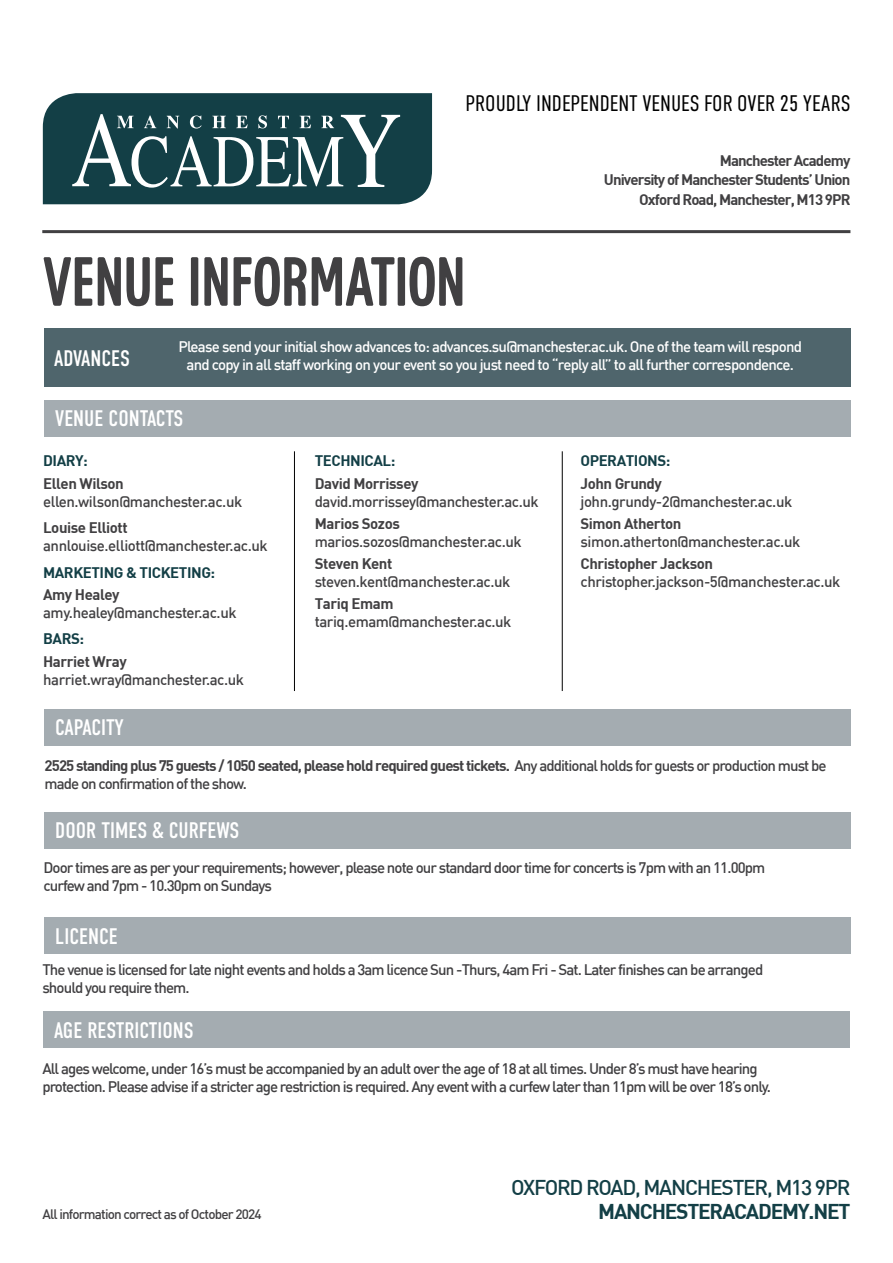
<style>
.page{position:relative;width:893px;height:1263px;background:#fff}
.page>*{position:absolute;margin:0;border:0;box-sizing:border-box;transform-origin:0 0}
.t1{font:67.5px "Colaba";letter-spacing:-.01em;color:#414042}
.t2{font:22.5px "DIN Condensed";color:#fff}
.t3{font:300 22.5px "DIN Condensed";color:#000}
.t4{font:500 21px "DIN";letter-spacing:-.06em;color:#133f46}
.t5{font:700 21px "DIN";letter-spacing:-.06em;color:#133f46}
.t6{font:500 15px/18px "DIN";letter-spacing:-.06em;color:#414042}
.t7{font:500 15px "DIN";letter-spacing:-.03em;color:#414042}
.t8{font:500 15px/18px "DIN";letter-spacing:-.05em;color:#fff;text-align:center}
.t9{font:700 15px "DIN";letter-spacing:-.03em;color:#414042}
.t10{font:700 15px/19.4px "DIN";letter-spacing:-.06em;color:#414042;text-align:right}
.t11{font:700 15px "DIN";letter-spacing:-.03em;color:#133f46}
.t12{font:500 13.5px "DIN";letter-spacing:-.06em;color:#414042}
.s1{font-weight:700}
</style>
<div class="page">
<svg style="left:43px;top:93px;width:389px;height:111px;background:#365b61"></svg>
<hr style="left:42px;top:230px;width:808px;height:3px;background:#414042">
<div style="left:44px;top:400px;width:806px;height:37px;background:#a4acb1"></div>
<div style="left:44px;top:709px;width:806px;height:37px;background:#a4acb1"></div>
<div style="left:44px;top:812px;width:806px;height:37px;background:#a4acb1"></div>
<div style="left:44px;top:917px;width:806px;height:36px;background:#a4acb1"></div>
<div style="left:44px;top:328px;width:806px;height:59px;background:#4f656c"></div>
<div style="left:43px;top:1011px;width:806px;height:37px;background:#a4acb1"></div>
<hr style="left:294px;top:451px;width:1px;height:240px;background:#000">
<hr style="left:562px;top:451px;width:1px;height:240px;background:#000">
<h2 class="t3" style="left:466px;top:90px;width:386px">PROUDLY INDEPENDENT VENUES FOR OVER 25 YEARS</h2>
<h1 class="t1" style="left:43px;top:245px;width:425px">VENUE INFORMATION</h1>
<p class="t10" style="left:604px;top:150px;width:248px">Manchester Academy<br>University of Manchester Students’ Union<br>Oxford Road, Manchester, M13 9PR</p>
<h2 class="t2" style="left:54px;top:345px;width:77px">ADVANCES</h2>
<p class="t8" style="left:178px;top:337px;width:625px">Please send your initial show advances to: advances.su@manchester.ac.uk. One of the team will respond and copy in all staff working on your event so you just need to “reply all” to all further correspondence.</p>
<h2 class="t2" style="left:55px;top:405px;width:130px">VENUE CONTACTS</h2>
<p class="t11" style="left:43px;top:451px;width:46px">DIARY:</p>
<p class="t9" style="left:43px;top:473px;width:82px">Ellen Wilson</p>
<p class="t7" style="left:43px;top:491px;width:201px">ellen.wilson@manchester.ac.uk</p>
<p class="t9" style="left:43px;top:518px;width:86px">Louise Elliott</p>
<p class="t7" style="left:43px;top:536px;width:226px">annlouise.elliott@manchester.ac.uk</p>
<p class="t11" style="left:43px;top:562px;width:174px">MARKETING &amp; TICKETING:</p>
<p class="t9" style="left:43px;top:584px;width:78px">Amy Healey</p>
<p class="t7" style="left:43px;top:603px;width:195px">amy.healey@manchester.ac.uk</p>
<p class="t11" style="left:43px;top:629px;width:42px">BARS:</p>
<p class="t9" style="left:43px;top:651px;width:85px">Harriet Wray</p>
<p class="t7" style="left:43px;top:669px;width:202px">harriet.wray@manchester.ac.uk</p>
<h2 class="t2" style="left:55px;top:714px;width:70px">CAPACITY</h2>
<p class="t11" style="left:315px;top:451px;width:82px">TECHNICAL:</p>
<p class="t9" style="left:315px;top:473px;width:105px">David Morrissey</p>
<p class="t7" style="left:315px;top:491px;width:225px">david.morrissey@manchester.ac.uk</p>
<p class="t9" style="left:315px;top:514px;width:87px">Marios Sozos</p>
<p class="t7" style="left:315px;top:532px;width:208px">marios.sozos@manchester.ac.uk</p>
<p class="t9" style="left:315px;top:554px;width:79px">Steven Kent</p>
<p class="t7" style="left:315px;top:572px;width:197px">steven.kent@manchester.ac.uk</p>
<p class="t9" style="left:315px;top:594px;width:80px">Tariq Emam</p>
<p class="t7" style="left:315px;top:612px;width:198px">tariq.emam@manchester.ac.uk</p>
<p class="t11" style="left:580px;top:451px;width:91px">OPERATIONS:</p>
<p class="t9" style="left:580px;top:473px;width:83px">John Grundy</p>
<p class="t7" style="left:580px;top:492px;width:213px">john.grundy-2@manchester.ac.uk</p>
<p class="t9" style="left:580px;top:514px;width:102px">Simon Atherton</p>
<p class="t7" style="left:580px;top:532px;width:221px">simon.atherton@manchester.ac.uk</p>
<p class="t9" style="left:580px;top:554px;width:134px">Christopher Jackson</p>
<p class="t7" style="left:580px;top:572px;width:261px">christopher.jackson-5@manchester.ac.uk</p>
<p class="t6" style="left:45px;top:756px;width:784px"><span class="s1">2525 standing plus 75 guests / 1050 seated, please hold required guest tickets.</span> Any additional holds for guests or production must be made on confirmation of the show.</p>
<h2 class="t2" style="left:55px;top:818px;width:186px">DOOR TIMES &amp; CURFEWS</h2>
<p class="t6" style="left:43px;top:858px;width:723px">Door times are as per your requirements; however, please note our standard door time for concerts is 7pm with an 11.00pm curfew and 7pm - 10.30pm on Sundays</p>
<h2 class="t2" style="left:55px;top:923px;width:64px">LICENCE</h2>
<p class="t6" style="left:42px;top:960px;width:722px">The venue is licensed for late night events and holds a 3am licence Sun -Thurs, 4am Fri - Sat. Later finishes can be arranged should you require them.</p>
<h2 class="t2" style="left:54px;top:1018px;width:141px">AGE RESTRICTIONS</h2>
<p class="t6" style="left:42px;top:1059px;width:730px">All ages welcome, under 16’s must be accompanied by an adult over the age of 18 at all times. Under 8’s must have hearing protection. Please advise if a stricter age restriction is required. Any event with a curfew later than 11pm will be over 18’s only.</p>
<p class="t12" style="left:43px;top:1205px;width:221px">All information correct as of October 2024</p>
<h3 class="t4" style="left:511px;top:1174px;width:341px">OXFORD ROAD, MANCHESTER, M13 9PR</h3>
<h3 class="t5" style="left:598px;top:1198px;width:254px">MANCHESTERACADEMY.NET</h3>
</div>
